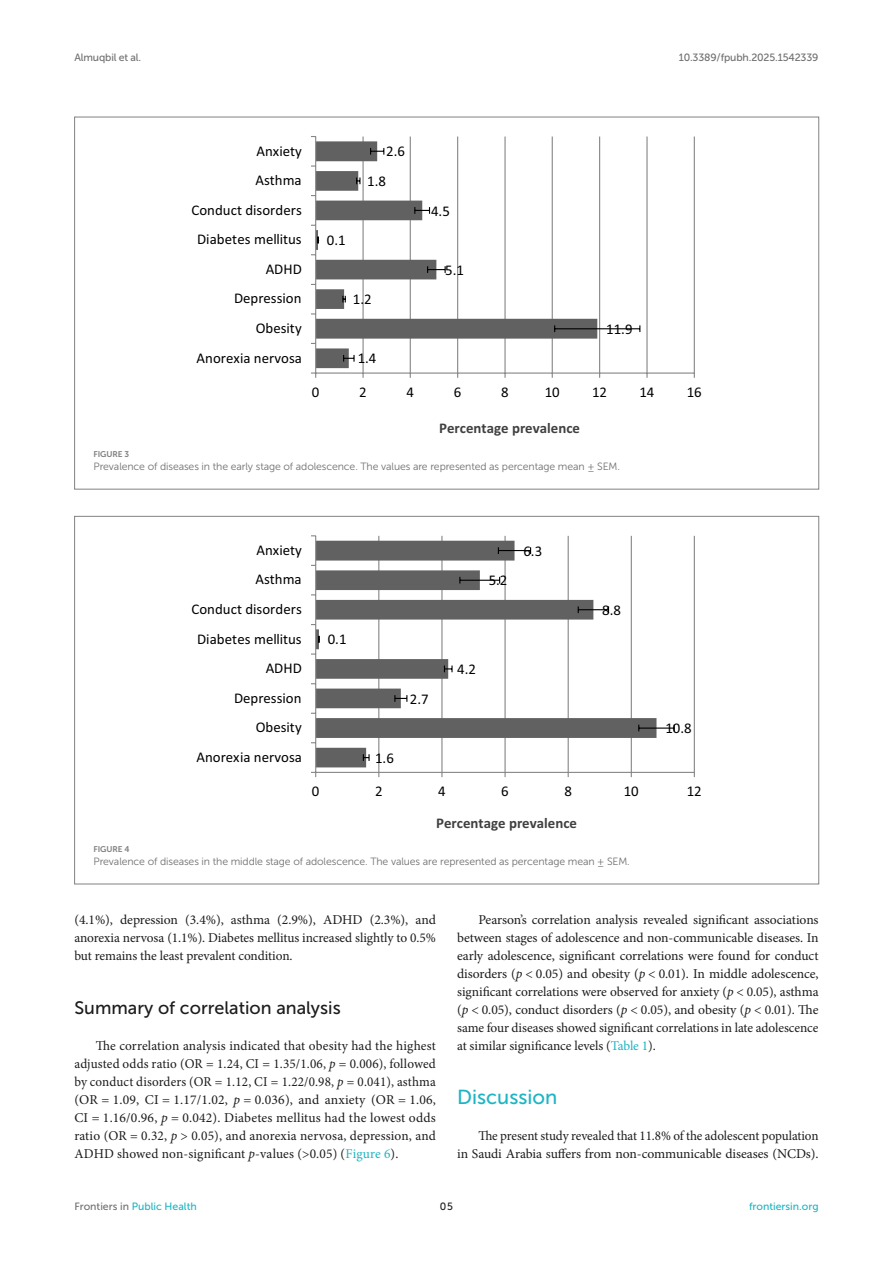
<style>
.page{position:relative;width:893px;height:1263px;background:#fff}
.page>*{position:absolute;margin:0;border:0;box-sizing:border-box;transform-origin:0 0}
.HEAD_1{font:20.25px "Museo Sans 500";color:#1db5c3}
.HEAD_2{font:18px "Museo Sans 500";color:#1b1c1b}
.t1{font:14.85px "Calibri";color:#000}
.t2{font:700 14.85px "Calibri";color:#404040}
.TEXT{font:13.5px/18px "Minion Pro";letter-spacing:-.005em;color:#1b1c1b;text-align:justify}
.FIG_LEG{font:10.5px "Museo Sans 300";letter-spacing:-.01em;color:#706f70}
.t3{font:10.5px "Museo Sans 500";letter-spacing:-.015em;color:#706f70}
.t4{font:10.5px "Museo Sans 500";color:#1db5c3}
.t5{font:10.5px "Museo Sans 500";color:#1b1c1b}
.FIG_HD{font:8.25px "Museo Sans 700";letter-spacing:-.01em;color:#7e7f7f}
.s1{font-style:italic}
.s2{color:#1db5c3}
.s3{color:#706f70}
</style>
<div class="page">
<hr style="left:362px;top:137px;width:2px;height:236px;background:#868686">
<hr style="left:410px;top:137px;width:1px;height:236px;background:#868686">
<hr style="left:457px;top:137px;width:1px;height:236px;background:#868686">
<hr style="left:504px;top:137px;width:2px;height:236px;background:#868686">
<hr style="left:552px;top:137px;width:1px;height:236px;background:#868686">
<hr style="left:599px;top:137px;width:1px;height:236px;background:#868686">
<hr style="left:646px;top:137px;width:2px;height:236px;background:#868686">
<hr style="left:694px;top:137px;width:1px;height:236px;background:#868686">
<svg style="left:316px;top:141px;width:281px;height:227px"></svg>
<svg style="left:343px;top:355px;width:12px;height:7px"></svg>
<hr style="left:555px;top:328px;width:42px;height:1px;background:#000">
<hr style="left:597px;top:328px;width:43px;height:1px;background:#000">
<svg style="left:342px;top:296px;width:4px;height:6px"></svg>
<svg style="left:427px;top:266px;width:19px;height:7px"></svg>
<svg style="left:317px;top:237px;width:2px;height:6px"></svg>
<svg style="left:414px;top:207px;width:16px;height:7px"></svg>
<svg style="left:356px;top:178px;width:4px;height:6px"></svg>
<svg style="left:370px;top:148px;width:14px;height:7px"></svg>
<hr style="left:316px;top:372px;width:378px;height:2px;background:#868686">
<hr style="left:315px;top:137px;width:1px;height:236px;background:#868686">
<svg style="left:311px;top:372px;width:5px;height:6px"></svg>
<hr style="left:378px;top:536px;width:1px;height:236px;background:#868686">
<hr style="left:441px;top:536px;width:1px;height:236px;background:#868686">
<hr style="left:504px;top:536px;width:2px;height:236px;background:#868686">
<hr style="left:568px;top:536px;width:1px;height:236px;background:#868686">
<hr style="left:631px;top:536px;width:1px;height:236px;background:#868686">
<hr style="left:694px;top:536px;width:1px;height:236px;background:#868686">
<svg style="left:316px;top:541px;width:340px;height:226px"></svg>
<svg style="left:363px;top:754px;width:7px;height:7px"></svg>
<svg style="left:638px;top:725px;width:37px;height:6px"></svg>
<svg style="left:394px;top:695px;width:13px;height:7px"></svg>
<svg style="left:444px;top:665px;width:9px;height:7px"></svg>
<svg style="left:318px;top:636px;width:2px;height:7px"></svg>
<svg style="left:578px;top:606px;width:31px;height:7px"></svg>
<svg style="left:459px;top:577px;width:41px;height:6px"></svg>
<svg style="left:498px;top:547px;width:33px;height:7px"></svg>
<hr style="left:316px;top:772px;width:378px;height:1px;background:#868686">
<hr style="left:315px;top:536px;width:1px;height:236px;background:#868686">
<p class="t3" style="left:74px;top:51px;width:68px">Almuqbil et al.</p>
<p class="t3" style="left:679px;top:51px;width:141px">10.3389/fpubh.2025.1542339</p>
<p class="t1" style="left:256px;top:140px;width:47px">Anxiety</p>
<p class="t1" style="left:386px;top:141px;width:20px">2.6</p>
<p class="t1" style="left:256px;top:170px;width:48px">Asthma</p>
<p class="t1" style="left:367px;top:171px;width:20px">1.8</p>
<p class="t1" style="left:192px;top:199px;width:112px">Conduct disorders</p>
<p class="t1" style="left:431px;top:200px;width:20px">4.5</p>
<p class="t1" style="left:197px;top:229px;width:106px">Diabetes mellitus</p>
<p class="t1" style="left:327px;top:230px;width:20px">0.1</p>
<p class="t1" style="left:266px;top:259px;width:38px">ADHD</p>
<p class="t1" style="left:445px;top:259px;width:20px">5.1</p>
<p class="t1" style="left:234px;top:288px;width:69px">Depression</p>
<p class="t1" style="left:353px;top:289px;width:20px">1.2</p>
<p class="t1" style="left:256px;top:318px;width:48px">Obesity</p>
<p class="t1" style="left:606px;top:318px;width:28px">11.9</p>
<p class="t1" style="left:197px;top:347px;width:107px">Anorexia nervosa</p>
<p class="t1" style="left:358px;top:348px;width:20px">1.4</p>
<p class="t1" style="left:312px;top:381px;width:9px">0</p>
<p class="t1" style="left:359px;top:381px;width:9px">2</p>
<p class="t1" style="left:407px;top:381px;width:9px">4</p>
<p class="t1" style="left:454px;top:381px;width:9px">6</p>
<p class="t1" style="left:501px;top:381px;width:9px">8</p>
<p class="t1" style="left:545px;top:381px;width:17px">10</p>
<p class="t1" style="left:592px;top:381px;width:17px">12</p>
<p class="t1" style="left:639px;top:381px;width:17px">14</p>
<p class="t1" style="left:687px;top:381px;width:17px">16</p>
<p class="t2" style="left:439px;top:417px;width:142px">Percentage prevalence</p>
<p class="FIG_HD" style="left:94px;top:449px;width:37px">FIGURE 3</p>
<p class="FIG_LEG" style="left:94px;top:461px;width:528px">Prevalence of diseases in the early stage of adolescence. The values are represented as percentage mean ± SEM.</p>
<p class="t1" style="left:256px;top:540px;width:47px">Anxiety</p>
<p class="t1" style="left:523px;top:540px;width:20px">6.3</p>
<p class="t1" style="left:256px;top:569px;width:48px">Asthma</p>
<p class="t1" style="left:489px;top:570px;width:20px">5.2</p>
<p class="t1" style="left:192px;top:599px;width:112px">Conduct disorders</p>
<p class="t1" style="left:602px;top:600px;width:20px">8.8</p>
<p class="t1" style="left:197px;top:628px;width:106px">Diabetes mellitus</p>
<p class="t1" style="left:328px;top:629px;width:20px">0.1</p>
<p class="t1" style="left:266px;top:658px;width:38px">ADHD</p>
<p class="t1" style="left:457px;top:659px;width:20px">4.2</p>
<p class="t1" style="left:234px;top:687px;width:69px">Depression</p>
<p class="t1" style="left:410px;top:688px;width:20px">2.7</p>
<p class="t1" style="left:256px;top:717px;width:48px">Obesity</p>
<p class="t1" style="left:665px;top:718px;width:28px">10.8</p>
<p class="t1" style="left:197px;top:747px;width:107px">Anorexia nervosa</p>
<p class="t1" style="left:375px;top:747px;width:20px">1.6</p>
<p class="t1" style="left:312px;top:781px;width:9px">0</p>
<p class="t1" style="left:375px;top:781px;width:9px">2</p>
<p class="t1" style="left:438px;top:781px;width:9px">4</p>
<p class="t1" style="left:501px;top:781px;width:9px">6</p>
<p class="t1" style="left:564px;top:781px;width:9px">8</p>
<p class="t1" style="left:624px;top:781px;width:17px">10</p>
<p class="t1" style="left:687px;top:781px;width:17px">12</p>
<p class="t2" style="left:436px;top:812px;width:142px">Percentage prevalence</p>
<p class="FIG_HD" style="left:94px;top:844px;width:37px">FIGURE 4</p>
<p class="FIG_LEG" style="left:94px;top:856px;width:538px">Prevalence of diseases in the middle stage of adolescence. The values are represented as percentage mean ± SEM.</p>
<p class="TEXT" style="left:74px;top:911px;width:363px">(4.1%), depression (3.4%), asthma (2.9%), ADHD (2.3%), and anorexia nervosa (1.1%). Diabetes mellitus increased slightly to 0.5% but remains the least prevalent condition.</p>
<p class="HEAD_2" style="left:74px;top:998px;width:268px">Summary of correlation analysis</p>
<p class="TEXT" style="left:74px;top:1037px;width:363px;text-indent:21px">The correlation analysis indicated that obesity had the highest adjusted odds ratio (OR = 1.24, CI = 1.35/1.06, <span class="s1">p</span> = 0.006), followed by conduct disorders (OR = 1.12, CI = 1.22/0.98, <span class="s1">p</span> = 0.041), asthma (OR = 1.09, CI = 1.17/1.02, <span class="s1">p</span> = 0.036), and anxiety (OR = 1.06, CI = 1.16/0.96, <span class="s1">p</span> = 0.042). Diabetes mellitus had the lowest odds ratio (OR = 0.32, <span class="s1">p</span> &gt; 0.05), and anorexia nervosa, depression, and ADHD showed non-significant <span class="s1">p</span>-values (&gt;0.05) (<span class="s2">Figure 6</span>).</p>
<p class="TEXT" style="left:457px;top:911px;width:363px;text-indent:21px">Pearson’s correlation analysis revealed significant associations between stages of adolescence and non-communicable diseases. In early adolescence, significant correlations were found for conduct disorders (<span class="s1">p</span> &lt; 0.05) and obesity (<span class="s1">p</span> &lt; 0.01). In middle adolescence, significant correlations were observed for anxiety (<span class="s1">p</span> &lt; 0.05), asthma (<span class="s1">p</span> &lt; 0.05), conduct disorders (<span class="s1">p</span> &lt; 0.05), and obesity (<span class="s1">p</span> &lt; 0.01). The same four diseases showed significant correlations in late adolescence at similar significance levels (<span class="s2">Table 1</span>).</p>
<p class="HEAD_1" style="left:457px;top:1086px;width:102px">Discussion</p>
<p class="TEXT" style="left:457px;top:1127px;width:363px;text-align:right">The present study revealed that 11.8% of the adolescent population<br>in Saudi Arabia suffers from non-communicable diseases (NCDs).</p>
<p class="t4" style="left:74px;top:1200px;width:124px"><span class="s3">Frontiers in</span> Public Health</p>
<p class="t5" style="left:440px;top:1200px;width:14px">05</p>
<p class="t4" style="left:749px;top:1200px;width:71px">frontiersin.org</p>
</div>
